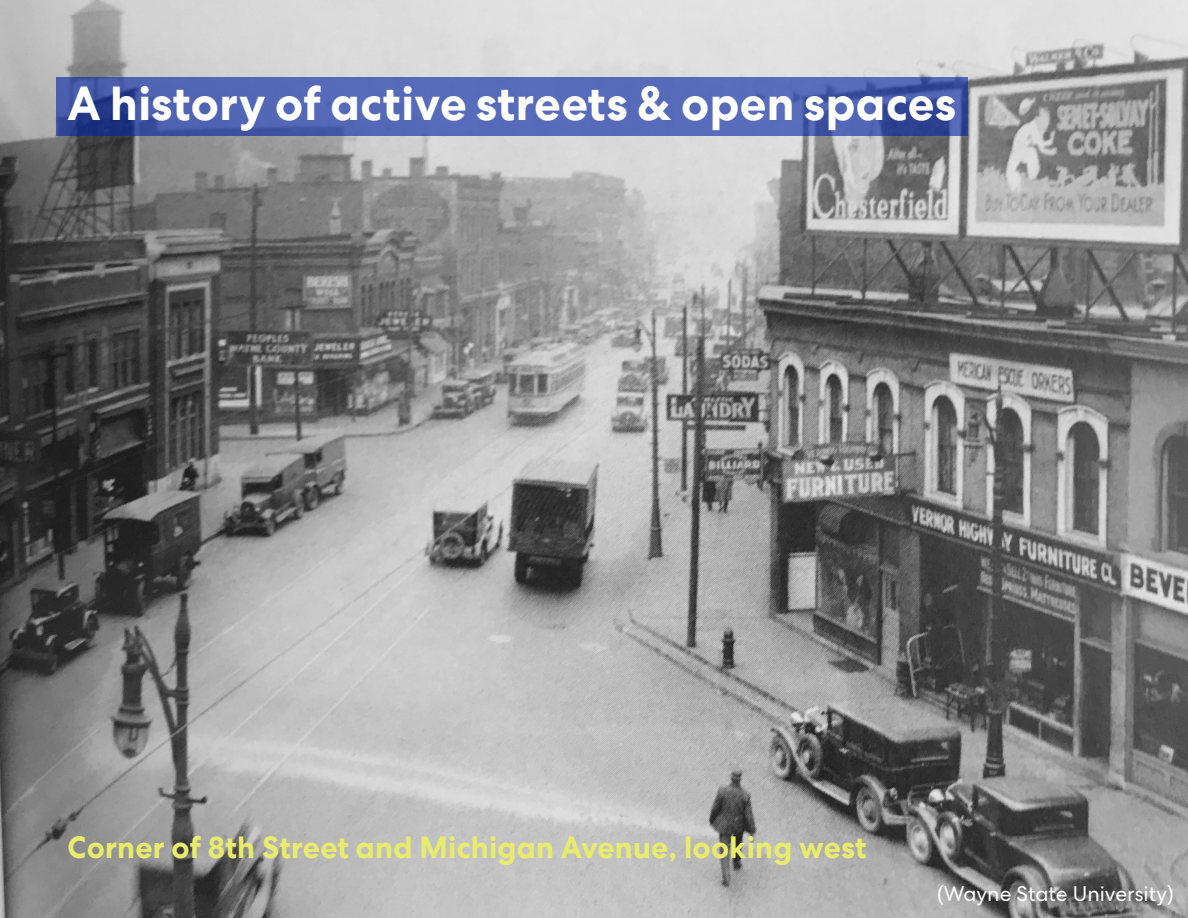
<style>
.page{position:relative;width:1188px;height:918px;background:#fff}
.page>*{position:absolute;margin:0;border:0;box-sizing:border-box;transform-origin:0 0}
.t1{font:700 46.5px "PW Centra No 2";letter-spacing:.01em;color:#fff}
.t2{font:700 30px "PW Centra No 2";letter-spacing:.01em;color:#e9ec6b}
.t3{font:21px "PW Centra No 2";color:#fff}
</style>
<div class="page">
<img style="left:0;top:0;width:1188px;height:918px">
<svg style="left:56px;top:77px;width:912px;height:59px;background:#4d62b1"></svg>
<h1 class="t1" style="left:68px;top:76px;width:890px">A history of active streets &amp; open spaces</h1>
<p class="t2" style="left:68px;top:830px;width:801px">Corner of 8th Street and Michigan Avenue, looking west</p>
<p class="t3" style="left:937px;top:882px;width:238px">(Wayne State University)</p>
</div>
